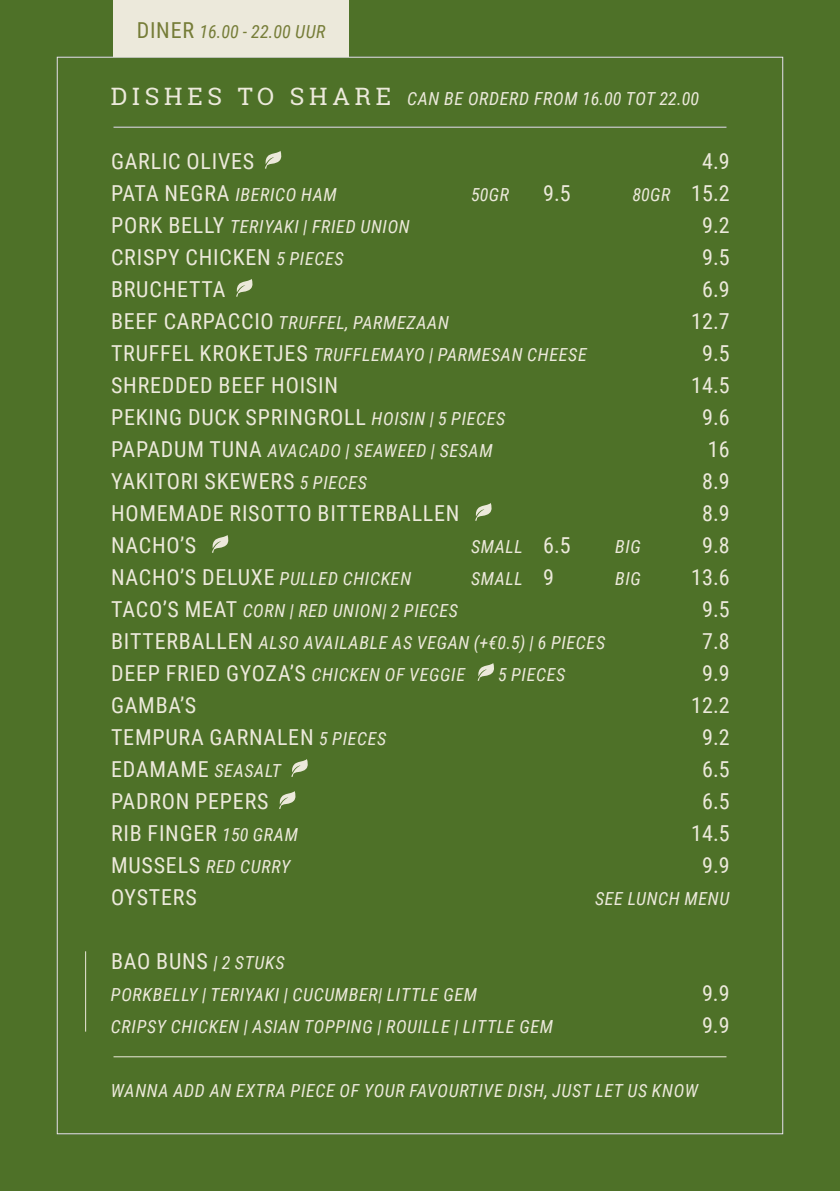
<style>
.page{position:relative;width:840px;height:1191px;background:#fff}
.page>*{position:absolute;margin:0;border:0;box-sizing:border-box;transform-origin:0 0}
.t1{font:22px "Roboto Condensed";letter-spacing:.035em;color:#ece9db}
.t2{font:italic 18px "Roboto Condensed";letter-spacing:.035em;color:#ece9db}
.t3{font:italic 18px "Roboto Condensed";color:#767d38}
.s1{font-style:normal;font-size:22px}
.s2{font-family:"Roboto Slab";font-style:normal;font-size:24px}
.s3{font-style:italic;font-size:18px}
</style>
<div class="page">
<div style="left:0;top:0;width:839px;height:1191px;background:#4e7128"></div>
<svg style="left:265px;top:151px;width:17px;height:18px"></svg>
<svg style="left:236px;top:279px;width:17px;height:18px"></svg>
<svg style="left:475px;top:503px;width:17px;height:18px"></svg>
<svg style="left:212px;top:535px;width:17px;height:18px"></svg>
<svg style="left:477px;top:663px;width:17px;height:18px"></svg>
<svg style="left:291px;top:759px;width:17px;height:18px"></svg>
<svg style="left:279px;top:791px;width:17px;height:18px"></svg>
<hr style="left:113px;top:127px;width:613px;height:1px;background:#ece9db">
<hr style="left:113px;top:1056px;width:613px;height:1px;background:#ece9db">
<hr style="left:85px;top:951px;width:1px;height:80px;background:#ece9db">
<div style="left:113px;top:0;width:235px;height:57px;background:#ece9db"></div>
<p class="t3" style="left:137px;top:19px;width:190px"><span class="s1">DINER</span> 16.00 - 22.00 UUR</p>
<p class="t2" style="left:111px;top:86px;width:589px"><span class="s2">D I S H E S TO S H A R E</span> CAN BE ORDERD FROM 16.00 TOT 22.00</p>
<p class="t1" style="left:111px;top:145px;width:145px">GARLIC OLIVES</p>
<p class="t1" style="left:701px;top:145px;width:29px">4.9</p>
<p class="t2" style="left:111px;top:182px;width:227px"><span class="s1">PATA NEGRA</span> IBERICO HAM</p>
<p class="t2" style="left:471px;top:182px;width:40px">50GR</p>
<p class="t1" style="left:543px;top:177px;width:29px">9.5</p>
<p class="t2" style="left:632px;top:182px;width:99px">80GR <span class="s1">15.2</span></p>
<p class="t2" style="left:111px;top:214px;width:300px"><span class="s1">PORK BELLY</span> TERIYAKI | FRIED UNION</p>
<p class="t1" style="left:701px;top:209px;width:29px">9.2</p>
<p class="t1" style="left:111px;top:241px;width:234px">CRISPY CHICKEN <span class="s3">5 PIECES</span></p>
<p class="t1" style="left:701px;top:241px;width:29px">9.5</p>
<p class="t1" style="left:111px;top:273px;width:116px">BRUCHETTA</p>
<p class="t1" style="left:701px;top:273px;width:29px">6.9</p>
<p class="t2" style="left:111px;top:310px;width:339px"><span class="s1">BEEF CARPACCIO</span> TRUFFEL, PARMEZAAN</p>
<p class="t1" style="left:691px;top:305px;width:40px">12.7</p>
<p class="t2" style="left:111px;top:342px;width:477px"><span class="s1">TRUFFEL KROKETJES</span> TRUFFLEMAYO | PARMESAN CHEESE</p>
<p class="t1" style="left:701px;top:337px;width:29px">9.5</p>
<p class="t1" style="left:111px;top:369px;width:228px">SHREDDED BEEF HOISIN</p>
<p class="t1" style="left:691px;top:369px;width:40px">14.5</p>
<p class="t1" style="left:111px;top:401px;width:395px">PEKING DUCK SPRINGROLL <span class="s3">HOISIN | 5 PIECES</span></p>
<p class="t1" style="left:701px;top:401px;width:29px">9.6</p>
<p class="t2" style="left:111px;top:438px;width:383px"><span class="s1">PAPADUM TUNA</span> AVACADO | SEAWEED | SESAM</p>
<p class="t1" style="left:707px;top:433px;width:23px">16</p>
<p class="t1" style="left:111px;top:465px;width:257px">YAKITORI SKEWERS <span class="s3">5 PIECES</span></p>
<p class="t1" style="left:701px;top:465px;width:29px">8.9</p>
<p class="t1" style="left:111px;top:497px;width:350px">HOMEMADE RISOTTO BITTERBALLEN</p>
<p class="t1" style="left:701px;top:497px;width:29px">8.9</p>
<p class="t1" style="left:111px;top:529px;width:87px">NACHO’S</p>
<p class="t2" style="left:471px;top:534px;width:101px">SMALL <span class="s1">6.5</span></p>
<p class="t2" style="left:615px;top:534px;width:27px">BIG</p>
<p class="t1" style="left:701px;top:529px;width:29px">9.8</p>
<p class="t1" style="left:111px;top:561px;width:301px">NACHO’S DELUXE <span class="s3">PULLED CHICKEN</span></p>
<p class="t2" style="left:471px;top:566px;width:84px">SMALL <span class="s1">9</span></p>
<p class="t2" style="left:615px;top:566px;width:27px">BIG</p>
<p class="t1" style="left:691px;top:561px;width:40px">13.6</p>
<p class="t2" style="left:111px;top:598px;width:348px"><span class="s1">TACO’S MEAT</span> CORN | RED UNION| 2 PIECES</p>
<p class="t1" style="left:701px;top:593px;width:29px">9.5</p>
<p class="t2" style="left:111px;top:630px;width:495px"><span class="s1">BITTERBALLEN</span> ALSO AVAILABLE AS VEGAN (+€0.5) | 6 PIECES</p>
<p class="t1" style="left:701px;top:625px;width:29px">7.8</p>
<p class="t1" style="left:111px;top:657px;width:355px">DEEP FRIED GYOZA’S <span class="s3">CHICKEN OF VEGGIE</span></p>
<p class="t2" style="left:498px;top:662px;width:69px">5 PIECES</p>
<p class="t1" style="left:701px;top:657px;width:29px">9.9</p>
<p class="t1" style="left:111px;top:689px;width:87px">GAMBA’S</p>
<p class="t1" style="left:691px;top:689px;width:40px">12.2</p>
<p class="t1" style="left:111px;top:721px;width:276px">TEMPURA GARNALEN <span class="s3">5 PIECES</span></p>
<p class="t1" style="left:701px;top:721px;width:29px">9.2</p>
<p class="t1" style="left:111px;top:753px;width:171px">EDAMAME <span class="s3">SEASALT</span></p>
<p class="t1" style="left:701px;top:753px;width:29px">6.5</p>
<p class="t1" style="left:111px;top:785px;width:159px">PADRON PEPERS</p>
<p class="t1" style="left:701px;top:785px;width:29px">6.5</p>
<p class="t1" style="left:111px;top:817px;width:188px">RIB FINGER <span class="s3">150 GRAM</span></p>
<p class="t1" style="left:691px;top:817px;width:40px">14.5</p>
<p class="t2" style="left:111px;top:854px;width:181px"><span class="s1">MUSSELS</span> RED CURRY</p>
<p class="t1" style="left:701px;top:849px;width:29px">9.9</p>
<p class="t1" style="left:111px;top:881px;width:87px">OYSTERS</p>
<p class="t2" style="left:594px;top:886px;width:136px">SEE LUNCH MENU</p>
<p class="t1" style="left:111px;top:945px;width:175px">BAO BUNS <span class="s3">| 2 STUKS</span></p>
<p class="t2" style="left:111px;top:982px;width:367px">PORKBELLY | TERIYAKI | CUCUMBER| LITTLE GEM</p>
<p class="t1" style="left:701px;top:977px;width:29px">9.9</p>
<p class="t2" style="left:111px;top:1014px;width:443px">CRIPSY CHICKEN | ASIAN TOPPING | ROUILLE | LITTLE GEM</p>
<p class="t1" style="left:701px;top:1009px;width:29px">9.9</p>
<p class="t2" style="left:111px;top:1078px;width:588px">WANNA ADD AN EXTRA PIECE OF YOUR FAVOURTIVE DISH, JUST LET US KNOW</p>
</div>
